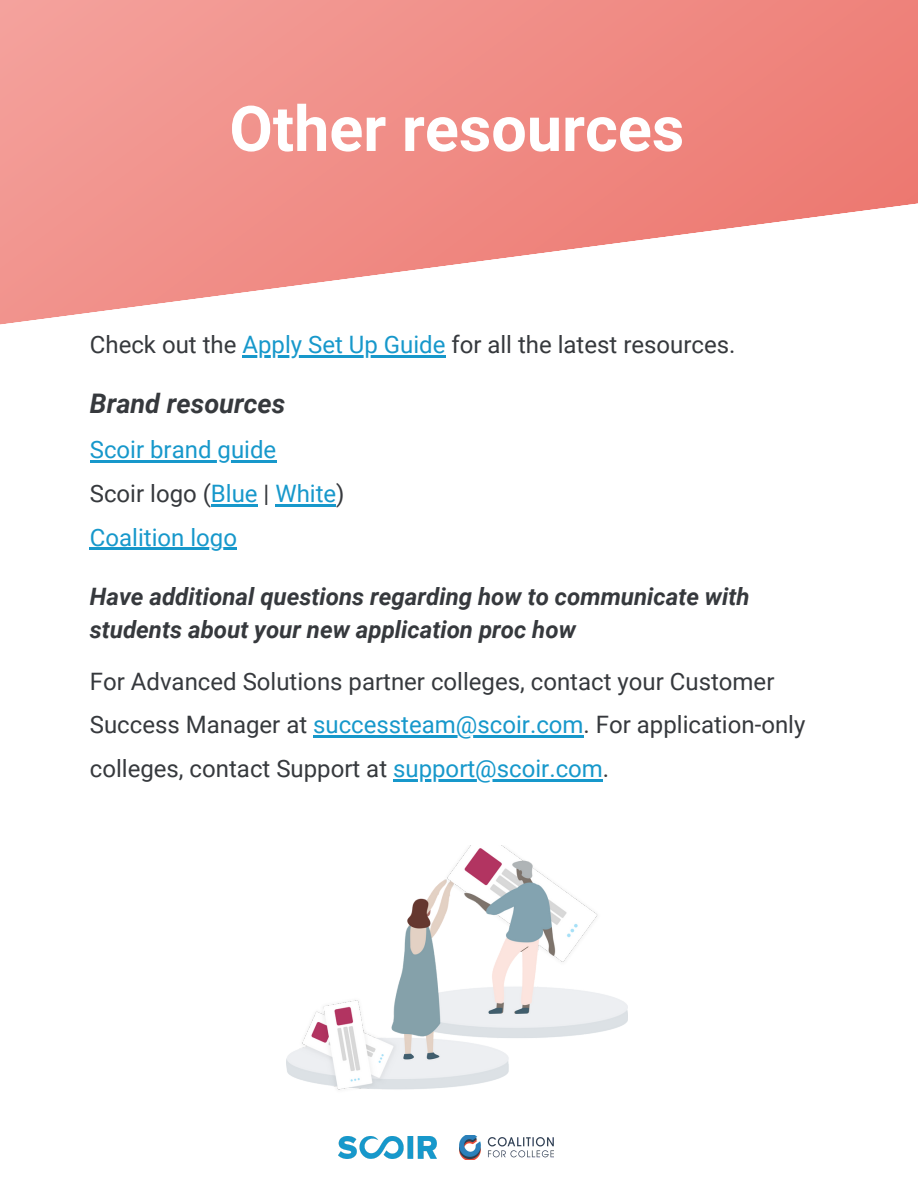
<style>
.page{position:relative;width:918px;height:1188px;background:#fff}
.page>*{position:absolute;margin:0;border:0;box-sizing:border-box;transform-origin:0 0}
.t1{font:700 63px "Roboto";color:#fff}
.t2{font:italic 700 27px "Roboto";color:#36393d}
.t3{font:24px/43.8px "Roboto";color:#36393d}
.t4{font:italic 700 24px/32.7px "Roboto";color:#36393d}
.t5{font:24px "Roboto";color:#1798cb}
.s1{color:#1798cb}
</style>
<div class="page">
<hr style="left:242px;top:355px;width:203px;height:3px;background:#1798cb">
<hr style="left:90px;top:460px;width:186px;height:2px;background:#1798cb">
<hr style="left:211px;top:504px;width:47px;height:2px;background:#1798cb">
<hr style="left:275px;top:504px;width:61px;height:2px;background:#1798cb">
<hr style="left:90px;top:548px;width:147px;height:2px;background:#1798cb">
<hr style="left:313px;top:736px;width:271px;height:2px;background:#1798cb">
<hr style="left:393px;top:780px;width:210px;height:2px;background:#1798cb">
<svg style="left:0;top:0;width:918px;height:325px"></svg>
<img style="left:287px;top:846px;width:341px;height:244px">
<img style="left:339px;top:1136px;width:98px;height:23px">
<img style="left:459px;top:1135px;width:95px;height:25px">
<p class="t1" style="left:229px;top:93px;width:456px">Other resources</p>
<p class="t3" style="left:90px;top:323px;width:647px">Check out the <span class="s1">Apply Set Up Guide</span> for all the latest resources.</p>
<p class="t2" style="left:90px;top:388px;width:197px">Brand resources</p>
<p class="t5" style="left:90px;top:436px;width:188px">Scoir brand guide</p>
<p class="t3" style="left:90px;top:472px;width:256px">Scoir logo (<span class="s1">Blue</span> | <span class="s1">White</span>)</p>
<p class="t5" style="left:90px;top:523px;width:149px">Coalition logo</p>
<p class="t4" style="left:90px;top:581px;width:661px">Have additional questions regarding how to communicate with students about your new application proc how</p>
<p class="t3" style="left:90px;top:659px;width:717px">For Advanced Solutions partner colleges, contact your Customer<br>Success Manager at <span class="s1">successteam@scoir.com</span>. For application-only colleges, contact Support at <span class="s1">support@scoir.com</span>.</p>
</div>
